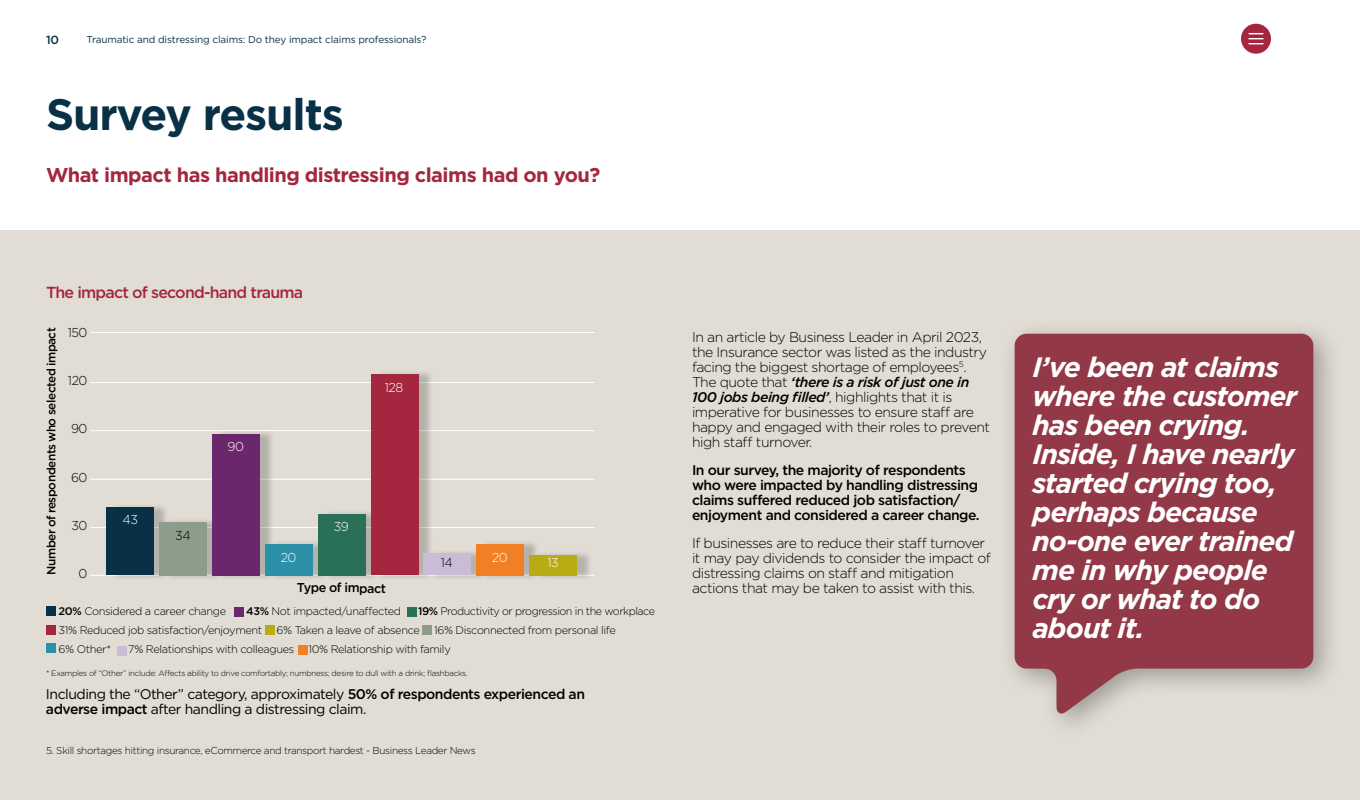
<style>
.page{position:relative;width:1360px;height:800px;background:#fff}
.page>*{position:absolute;margin:0;border:0;box-sizing:border-box;transform-origin:0 0}
.t1{font:700 44px "Gotham";letter-spacing:-.025em;color:#083147}
.t2{font:italic 700 28px/29px "Gotham";letter-spacing:-.035em;color:#fff}
.t3{font:700 20px "Gotham";letter-spacing:-.025em;color:#a4263f}
.t4{font:500 16px "Gotham";letter-spacing:-.05em;color:#a4263f}
.t5{font:300 14px/15px "Gotham";letter-spacing:-.035em;color:#000}
.t6{font:500 14px/15px "Gotham";letter-spacing:-.035em;color:#000}
.t7{font:14px/15px "Gotham";letter-spacing:-.035em;color:#000}
.t8{font:300 12.9px "Gotham";letter-spacing:-.035em;color:#fff}
.t9{font:300 12.9px "Gotham";letter-spacing:-.035em;color:#000}
.t10{font:500 12.9px "Gotham";letter-spacing:-.04em;color:#000}
.t11{font:300 12.9px "Gotham";color:#000408}
.t12{font:500 12px "Gotham";letter-spacing:-.035em;color:#000}
.t13{font:500 11.8px "Gotham";color:#083147}
.t14{font:300 11px "Gotham";letter-spacing:-.035em;color:#000}
.t15{font:300 10px "Gotham";letter-spacing:-.035em;color:#000408}
.t16{font:10px "Gotham";letter-spacing:-.015em;color:#083147}
.t17{font:300 8px "Gotham";letter-spacing:-.035em;color:#000}
.s1{font-weight:500}
.s2{font-weight:500;font-style:italic}
</style>
<div class="page">
<div style="left:1241px;top:24px;width:30px;height:30px;background:#a4263f;border-radius:50%"></div>
<svg style="left:1249px;top:33px;width:14px;height:11px"></svg>
<div style="left:0;top:230px;width:1360px;height:570px;background:#e1ddd4"></div>
<hr style="left:91px;top:575px;width:504px;height:1px;background:#fff">
<hr style="left:91px;top:527px;width:504px;height:1px;background:#fff">
<hr style="left:91px;top:479px;width:504px;height:1px;background:#fff">
<hr style="left:91px;top:430px;width:504px;height:1px;background:#fff">
<hr style="left:91px;top:382px;width:504px;height:1px;background:#fff">
<hr style="left:91px;top:332px;width:504px;height:1px;background:#fff">
<div style="left:111px;top:369px;width:481px;height:212px;background:#000;opacity:.2"></div>
<div style="left:529px;top:555px;width:48px;height:20px;background:#b8ab14"></div>
<div style="left:476px;top:544px;width:48px;height:31px;background:#f08023"></div>
<div style="left:424px;top:553px;width:47px;height:22px;background:#cabcd4"></div>
<div style="left:371px;top:374px;width:47px;height:201px;background:#a4263f"></div>
<div style="left:318px;top:514px;width:48px;height:61px;background:#2a6f58"></div>
<div style="left:265px;top:544px;width:48px;height:31px;background:#2b90a8"></div>
<div style="left:212px;top:434px;width:48px;height:141px;background:#6a276c"></div>
<div style="left:159px;top:522px;width:48px;height:53px;background:#8c9e8b"></div>
<div style="left:107px;top:508px;width:47px;height:67px;background:#083147"></div>
<div style="left:46px;top:606px;width:10px;height:10px;background:#083147"></div>
<div style="left:234px;top:607px;width:10px;height:10px;background:#6a276c"></div>
<div style="left:407px;top:607px;width:9px;height:10px;background:#2a6f58"></div>
<div style="left:46px;top:625px;width:10px;height:10px;background:#a4263f"></div>
<div style="left:265px;top:625px;width:10px;height:10px;background:#b8ab14"></div>
<div style="left:422px;top:625px;width:10px;height:10px;background:#8c9e8b"></div>
<div style="left:46px;top:644px;width:10px;height:9px;background:#2b90a8"></div>
<div style="left:117px;top:646px;width:10px;height:10px;background:#cabcd4"></div>
<div style="left:298px;top:645px;width:10px;height:10px;background:#f08023"></div>
<div style="left:999px;top:318px;width:344px;height:423px;background:#000;opacity:.3"></div>
<svg style="left:1015px;top:334px;width:298px;height:382px;background:#994854"></svg>
<p class="t13" style="left:46px;top:32px;width:15px">10</p>
<p class="t16" style="left:87px;top:33px;width:341px">Traumatic and distressing claims: Do they impact claims professionals?</p>
<h1 class="t1" style="left:46px;top:85px;width:300px">Survey results</h1>
<h3 class="t3" style="left:46px;top:162px;width:556px">What impact has handling distressing claims had on you?</h3>
<p class="t4" style="left:46px;top:282px;width:259px">The impact of second-hand trauma</p>
<p class="t12" style="left:44px;top:575px;width:249px;rotate:-90deg">Number of respondents who selected impact</p>
<p class="t9" style="left:68px;top:324px;width:21px">150</p>
<p class="t9" style="left:68px;top:372px;width:21px">120</p>
<p class="t9" style="left:71px;top:421px;width:18px">90</p>
<p class="t9" style="left:71px;top:469px;width:18px">60</p>
<p class="t9" style="left:71px;top:517px;width:18px">30</p>
<p class="t9" style="left:79px;top:566px;width:10px">0</p>
<p class="t8" style="left:123px;top:511px;width:17px">43</p>
<p class="t11" style="left:175px;top:527px;width:17px">34</p>
<p class="t8" style="left:228px;top:438px;width:18px">90</p>
<p class="t8" style="left:281px;top:549px;width:17px">20</p>
<p class="t8" style="left:334px;top:518px;width:17px">39</p>
<p class="t8" style="left:385px;top:379px;width:20px">128</p>
<p class="t10" style="left:297px;top:579px;width:91px">Type of impact</p>
<p class="t11" style="left:441px;top:554px;width:14px">14</p>
<p class="t8" style="left:492px;top:549px;width:17px">20</p>
<p class="t8" style="left:547px;top:554px;width:13px">13</p>
<p class="t14" style="left:59px;top:605px;width:169px"><span class="s1">20%</span> Considered a career change</p>
<p class="t14" style="left:246px;top:605px;width:156px"><span class="s1">43%</span> Not impacted/unaffected</p>
<p class="t14" style="left:418px;top:605px;width:238px"><span class="s1">19%</span> Productivity or progression in the workplace</p>
<p class="t14" style="left:59px;top:624px;width:205px">31% Reduced job satisfaction/enjoyment</p>
<p class="t14" style="left:276px;top:624px;width:145px">6% Taken a leave of absence</p>
<p class="t14" style="left:434px;top:624px;width:183px">16% Disconnected from personal life</p>
<p class="t14" style="left:59px;top:643px;width:54px">6% Other*</p>
<p class="t14" style="left:128px;top:643px;width:167px">7% Relationships with colleagues</p>
<p class="t14" style="left:308px;top:643px;width:144px">10% Relationship with family</p>
<p class="t17" style="left:46px;top:668px;width:423px">* Examples of “Other” include: Affects ability to drive comfortably; numbness; desire to dull with a drink; flashbacks.</p>
<p class="t7" style="left:46px;top:686px;width:541px">Including the “Other” category, approximately <span class="s1">50% of respondents experienced an adverse impact</span> after handling a distressing claim.</p>
<p class="t15" style="left:46px;top:744px;width:431px">5. Skill shortages hitting insurance, eCommerce and transport hardest - Business Leader News</p>
<p class="t5" style="left:692px;top:329px;width:300px">In an article by Business Leader in April 2023, the Insurance sector was listed as the industry facing the biggest shortage of employees<sup>5</sup>.<br>The quote that <span class="s2">‘there is a risk of just one in 100 jobs being filled’</span>, highlights that it is imperative for businesses to ensure staff are happy and engaged with their roles to prevent high staff turnover.</p>
<p class="t6" style="left:692px;top:462px;width:289px">In our survey, the majority of respondents who were impacted by handling distressing claims suffered reduced job satisfaction/ enjoyment and considered a career change.</p>
<p class="t5" style="left:692px;top:535px;width:300px">If businesses are to reduce their staff turnover it may pay dividends to consider the impact of distressing claims on staff and mitigation actions that may be taken to assist with this.</p>
<h2 class="t2" style="left:1033px;top:352px;width:266px">I’ve been at claims where the customer has been crying.<br>Inside, I have nearly started crying too, perhaps because no-one ever trained me in why people cry or what to do about it.</h2>
</div>
